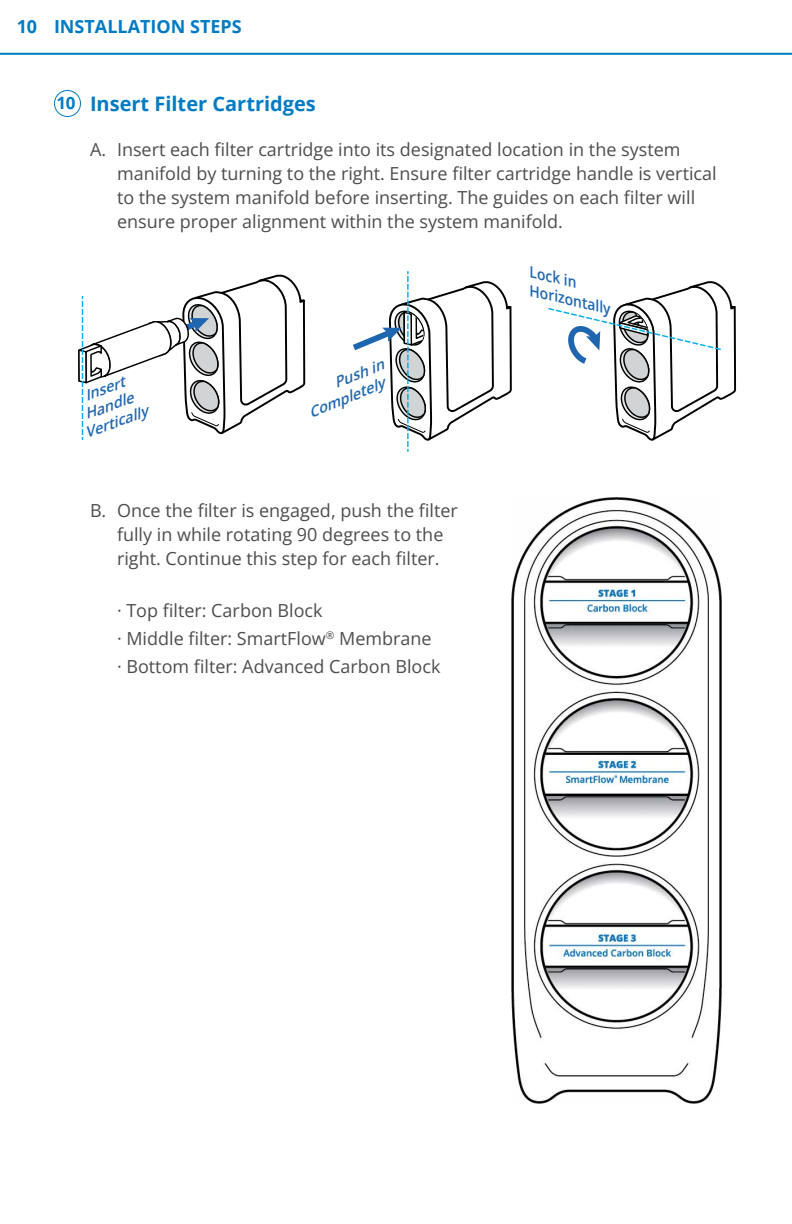
<style>
.page{position:relative;width:792px;height:1224px;background:#fff}
.page>*{position:absolute;margin:0;border:0;box-sizing:border-box;transform-origin:0 0}
.t1{font:700 20px "Open Sans";color:#007bc3}
.t2{font:18px/24px "Open Sans";color:#4d4d4f}
.t3{font:700 18px "Open Sans";color:#007bc3}
.t4{font:700 17px "Open Sans";color:#007bc3}
.t5{font:italic 600 15.2px/18.2px "Open Sans";color:#1f66b1;scale:.93 1}
.t6{font:italic 600 14.6px/17.6px "Open Sans";color:#1f66b1;text-align:center}
.s1{font-weight:400;color:#fff}
</style>
<div class="page">
<hr style="left:0;top:53px;width:792px;height:2px;background:#007bc3">
<div style="left:54px;top:90px;width:27px;height:27px;border:1px solid #007bc3;border-radius:50%"></div>
<img style="left:511px;top:498px;width:211px;height:605px">
<svg style="left:78px;top:274px;width:228px;height:166px"></svg>
<svg style="left:548px;top:281px;width:189px;height:160px"></svg>
<svg style="left:353px;top:271px;width:159px;height:181px"></svg>
<p class="t3" style="left:17px;top:14px;width:227px">10<span class="s1">2</span> INSTALLATION STEPS</p>
<p class="t4" style="left:56px;top:91px;width:21px">10</p>
<p class="t1" style="left:90px;top:90px;width:227px">Insert Filter Cartridges</p>
<p class="t2" style="left:117px;top:137px;width:601px;text-indent:-27px">A. Insert each filter cartridge into its designated location in the system manifold by turning to the right. Ensure filter cartridge handle is vertical to the system manifold before inserting. The guides on each filter will ensure proper alignment within the system manifold.</p>
<p class="t5" style="left:533px;top:262px;width:95px;rotate:13deg">Lock in<br>Horizontally</p>
<p class="t6" style="left:70px;top:391px;width:68px;rotate:-20deg">Insert<br>Handle<br>Vertically</p>
<p class="t6" style="left:299px;top:388px;width:89px;text-align:left;text-indent:35px;rotate:-22deg">Push in<br>Completely</p>
<p class="t2" style="left:117px;top:498px;width:342px;text-indent:-27px">B. Once the filter is engaged, push the filter fully in while rotating 90 degrees to the right. Continue this step for each filter.</p>
<p class="t2" style="left:117px;top:596px;width:325px;line-height:28px">· Top filter: Carbon Block<br>· Middle filter: SmartFlow<sup>®</sup> Membrane · Bottom filter: Advanced Carbon Block</p>
</div>
